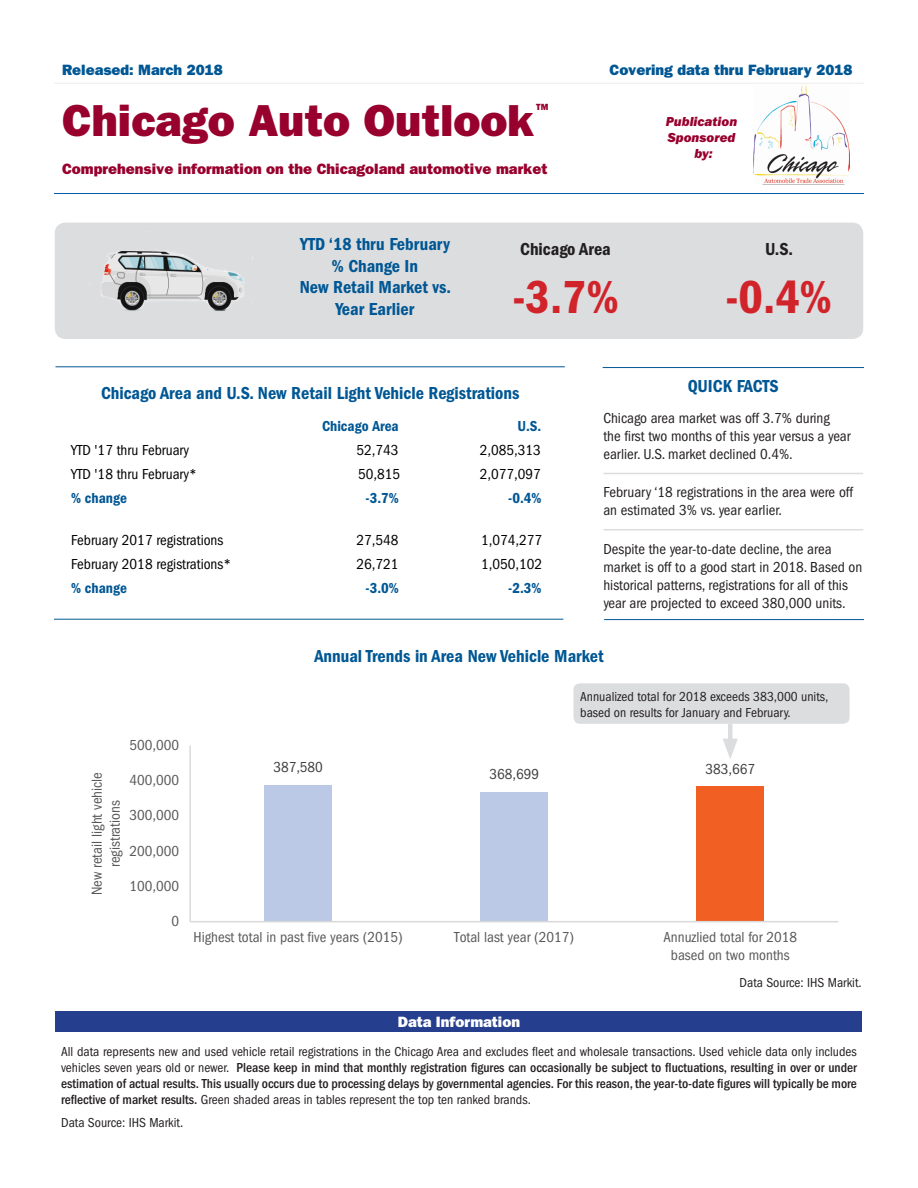
<style>
.page{position:relative;width:918px;height:1188px;background:#fff}
.page>*{position:absolute;margin:0;border:0;box-sizing:border-box;transform-origin:0 0}
.Graph_and_table_head{font:48px "ITC Franklin Gothic Std Dm Cd";color:#d1232a}
.t1{font:45px "ITC Franklin Gothic Std Hvy";color:#98012d}
.Graph_and_table_head-2{font:18px/21.6px "ITC Franklin Gothic Std Dm Cd";color:#005794;text-align:center}
.Graph_and_table_head-3{font:18px "ITC Franklin Gothic Std Dm Cd";color:#231f20}
.Quick_Facts_Items{font:condensed 15px/18px "ITC Franklin Gothic Std";color:#231f20}
.t2{font:condensed 15px/18px "ITC Franklin Gothic Std";color:#595959;text-align:center}
.t3{font:condensed 15px "ITC Franklin Gothic Std";color:#000}
.t4{font:15px "ITC Franklin Gothic Std Hvy";color:#98012d}
.t5{font:15px "ITC Franklin Gothic Std Dm Cd";color:#005794}
.t6{font:15px "ITC Franklin Gothic Std Hvy";color:#005794}
.t7{font:condensed 15px "ITC Franklin Gothic Std";color:#404040}
.t8{font:15px "ITC Franklin Gothic Std Hvy";color:#fff}
.t9{font:500 condensed 13.5px/16.2px "ITC Franklin Gothic Std";color:#231f20;text-align:justify}
.Text_Boxes{font:condensed 13.5px/16.2px "ITC Franklin Gothic Std";color:#231f20}
.t10{font:13.5px/16.2px "ITC Franklin Gothic Std Hvy It";color:#98012d;text-align:center}
.Body{font:condensed 13.5px "ITC Franklin Gothic Std";color:#231f20}
.t11{font:9px "ITC Franklin Gothic Std Hvy";color:#98012d}
.s1{font-weight:400}
</style>
<div class="page">
<svg style="left:189px;top:725px;width:650px;height:198px"></svg>
<div style="left:55px;top:223px;width:808px;height:116px;background:#dcdddf;border-radius:11px"></div>
<hr style="left:54px;top:83px;width:810px;height:1px;background:#ededee">
<hr style="left:54px;top:193px;width:810px;height:1px;background:#015dab">
<div style="left:56px;top:1011px;width:806px;height:21px;background:#253f8e"></div>
<img style="left:754px;top:85px;width:95px;height:99px">
<hr style="left:603px;top:367px;width:261px;height:1px;background:#005794">
<hr style="left:604px;top:619px;width:260px;height:1px;background:#005794">
<hr style="left:603px;top:473px;width:260px;height:1px;background:#dcdddf">
<hr style="left:603px;top:529px;width:260px;height:1px;background:#dcdddf">
<div style="left:573px;top:683px;width:277px;height:41px;background:#dcdddf;border-radius:6px"></div>
<hr style="left:728px;top:724px;width:4px;height:23px;background:#dcdddf">
<svg style="left:723px;top:739px;width:15px;height:20px"></svg>
<hr style="left:56px;top:366px;width:509px;height:1px;background:#005794">
<hr style="left:54px;top:619px;width:509px;height:1px;background:#005794">
<img style="left:101px;top:251px;width:143px;height:60px">
<p class="t6" style="left:62px;top:61px;width:162px">Released: March 2018</p>
<p class="t6" style="left:610px;top:61px;width:244px">Covering data thru February 2018</p>
<p class="t1" style="left:62px;top:94px;width:473px">Chicago Auto Outlook</p>
<p class="t4" style="left:62px;top:160px;width:487px">Comprehensive information on the Chicagoland automotive market</p>
<p class="t11" style="left:536px;top:101px;width:14px">TM</p>
<p class="t10" style="left:666px;top:113px;width:73px">Publication<br>Sponsored by:</p>
<p class="Graph_and_table_head-2" style="left:300px;top:233px;width:151px">YTD ‘18 thru February % Change In</p>
<p class="Graph_and_table_head-2" style="left:300px;top:277px;width:153px">New Retail Market vs.</p>
<p class="Graph_and_table_head-2" style="left:336px;top:298px;width:80px">Year Earlier</p>
<p class="Graph_and_table_head-3" style="left:520px;top:239px;width:92px">Chicago Area</p>
<p class="Graph_and_table_head" style="left:512px;top:269px;width:108px">-3.7%</p>
<p class="Graph_and_table_head-3" style="left:765px;top:239px;width:29px">U.S.</p>
<p class="Graph_and_table_head" style="left:726px;top:269px;width:108px">-0.4%</p>
<p class="Graph_and_table_head-2" style="left:101px;top:382px;width:420px">Chicago Area and U.S. New Retail Light Vehicle Registrations</p>
<p class="Graph_and_table_head-2" style="left:688px;top:375px;width:92px">QUICK FACTS</p>
<p class="Quick_Facts_Items" style="left:603px;top:409px;width:249px">Chicago area market was off 3.7% during the first two months of this year versus a year earlier. U.S. market declined 0.4%.</p>
<p class="Quick_Facts_Items" style="left:603px;top:484px;width:251px">February ‘18 registrations in the area were off an estimated 3% vs. year earlier.</p>
<p class="Quick_Facts_Items" style="left:603px;top:540px;width:260px">Despite the year-to-date decline, the area market is off to a good start in 2018. Based on historical patterns, registrations for all of this year are projected to exceed 380,000 units.</p>
<p class="Graph_and_table_head-2" style="left:314px;top:645px;width:291px">Annual Trends in Area New Vehicle Market</p>
<p class="Text_Boxes" style="left:580px;top:688px;width:250px">Annualized total for 2018 exceeds 383,000 units, based on results for January and February.</p>
<p class="t5" style="left:322px;top:418px;width:78px">Chicago Area</p>
<p class="t5" style="left:517px;top:418px;width:26px">U.S.</p>
<p class="t3" style="left:71px;top:442px;width:119px">YTD '17 thru February</p>
<p class="t3" style="left:357px;top:442px;width:43px">52,743</p>
<p class="t3" style="left:480px;top:442px;width:62px">2,085,313</p>
<p class="t3" style="left:71px;top:466px;width:127px">YTD '18 thru February*</p>
<p class="t3" style="left:358px;top:466px;width:43px">50,815</p>
<p class="t3" style="left:480px;top:466px;width:62px">2,077,097</p>
<p class="t5" style="left:71px;top:490px;width:57px">% change</p>
<p class="t5" style="left:366px;top:490px;width:35px">-3.7%</p>
<p class="t5" style="left:508px;top:490px;width:35px">-0.4%</p>
<p class="t3" style="left:71px;top:532px;width:154px">February 2017 registrations</p>
<p class="t3" style="left:357px;top:532px;width:43px">27,548</p>
<p class="t3" style="left:481px;top:532px;width:62px">1,074,277</p>
<p class="t3" style="left:71px;top:556px;width:162px">February 2018 registrations*</p>
<p class="t3" style="left:357px;top:556px;width:43px">26,721</p>
<p class="t3" style="left:481px;top:556px;width:62px">1,050,102</p>
<p class="t5" style="left:71px;top:580px;width:57px">% change</p>
<p class="t5" style="left:366px;top:580px;width:35px">-3.0%</p>
<p class="t5" style="left:508px;top:580px;width:35px">-2.3%</p>
<p class="t2" style="left:130px;top:736px;width:51px">500,000</p>
<p class="t2" style="left:88px;top:895px;width:125px;rotate:-90deg">New retail light vehicle registrations</p>
<p class="t2" style="left:130px;top:771px;width:51px">400,000</p>
<p class="t2" style="left:130px;top:807px;width:51px">300,000</p>
<p class="t2" style="left:130px;top:842px;width:51px">200,000</p>
<p class="t2" style="left:130px;top:877px;width:51px">100,000</p>
<p class="t2" style="left:172px;top:912px;width:9px">0</p>
<p class="t7" style="left:273px;top:759px;width:51px">387,580</p>
<p class="t7" style="left:489px;top:766px;width:51px">368,699</p>
<p class="t7" style="left:706px;top:760px;width:51px">383,667</p>
<p class="t2" style="left:194px;top:928px;width:211px">Highest total in past five years (2015)</p>
<p class="t2" style="left:454px;top:928px;width:121px">Total last year (2017)</p>
<p class="t2" style="left:664px;top:928px;width:135px">Annuzlied total for 2018 based on two months</p>
<p class="Body" style="left:740px;top:975px;width:124px">Data Source: IHS Markit.</p>
<p class="t8" style="left:398px;top:1013px;width:124px">Data Information</p>
<p class="t9" style="left:61px;top:1043px;width:797px"><span class="s1">All data represents new and used vehicle retail registrations in the Chicago Area and excludes fleet and wholesale transactions. Used vehicle data only includes vehicles seven years old or newer.</span> Please keep in mind that monthly registration figures can occasionally be subject to fluctuations, resulting in over or under estimation of actual results. This usually occurs due to processing delays by governmental agencies. For this reason, the year-to-date figures will typically be more reflective of market results. <span class="s1">Green shaded areas in tables represent the top ten ranked brands.</span></p>
<p class="Text_Boxes" style="left:61px;top:1115px;width:124px">Data Source: IHS Markit.</p>
</div>
